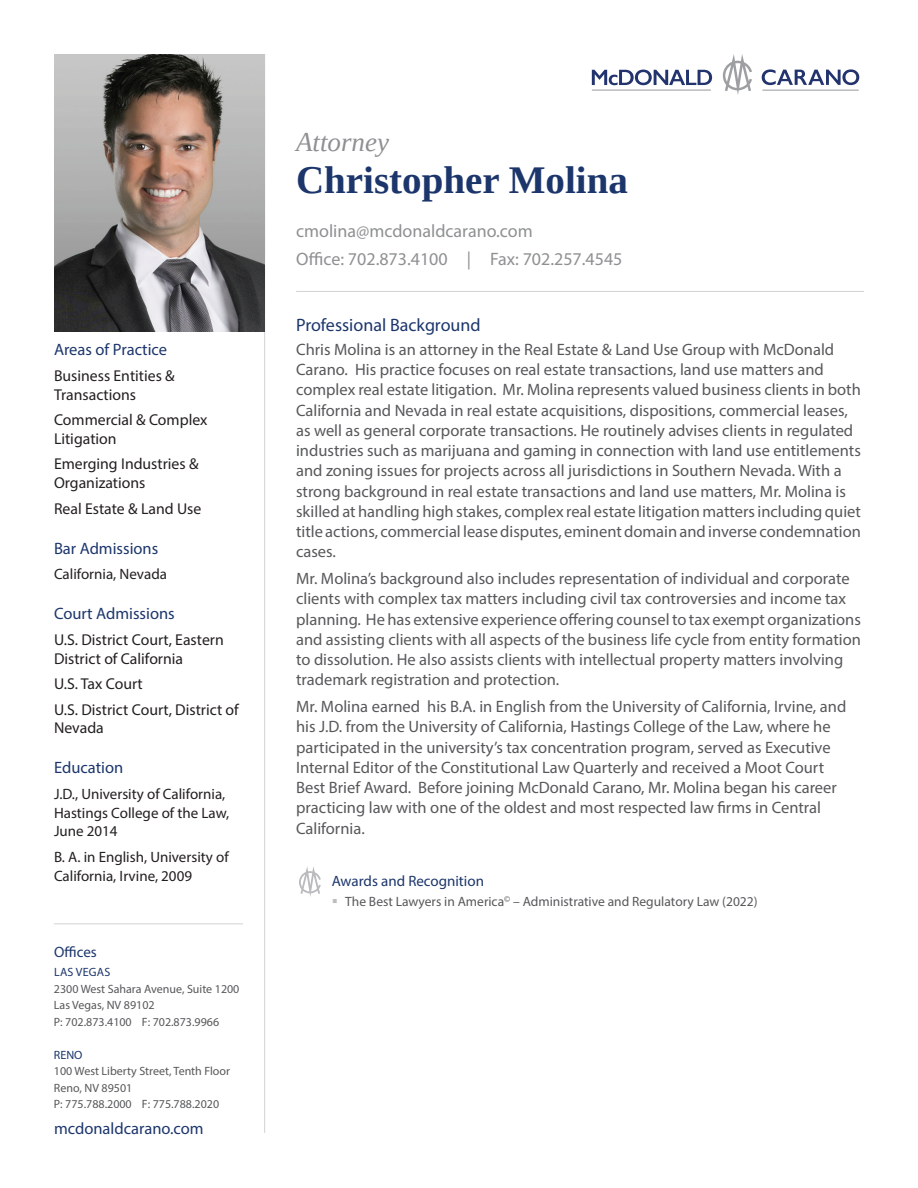
<style>
.page{position:relative;width:918px;height:1188px;background:#fff}
.page>*{position:absolute;margin:0;border:0;box-sizing:border-box;transform-origin:0 0}
.t1{font:700 39px "Tinos";color:#1c366c}
.t2{font:italic 27px "Tinos";color:#8e9091}
.t3{font:18px "Myriad Pro";color:#8e9091}
.t4{font:18px "Myriad Pro";color:#1c366c}
.t5{font:16.5px/20.2px "Myriad Pro";color:#57585a}
.t6{font:16.5px "Myriad Pro";color:#1c366c}
.t7{font:15.75px/18.8px "Myriad Pro";color:#231f20}
.t8{font:15px/18.8px "Myriad Pro";color:#231f20}
.t9{font:15px "Myriad Pro";color:#1c366c}
.t10{font:13.5px "Myriad Pro";color:#57585a}
.t11{font:12px/16.5px "Myriad Pro";color:#57585a}
.t12{font:12px "Myriad Pro";letter-spacing:.02em;color:#1c366c}
</style>
<div class="page">
<hr style="left:264px;top:54px;width:1px;height:1079px;background:#d1d2d4">
<hr style="left:54px;top:923px;width:189px;height:1px;background:#d1d2d4">
<hr style="left:592px;top:90px;width:119px;height:1px;background:#9d9fa2">
<hr style="left:762px;top:90px;width:97px;height:1px;background:#9d9fa2">
<svg style="left:723px;top:54px;width:29px;height:41px"></svg>
<svg style="left:592px;top:70px;width:120px;height:15px"></svg>
<svg style="left:762px;top:69px;width:97px;height:16px"></svg>
<hr style="left:296px;top:291px;width:568px;height:1px;background:#d1d2d4">
<img style="left:54px;top:54px;width:211px;height:277px">
<svg style="left:299px;top:866px;width:22px;height:31px"></svg>
<p class="t6" style="left:54px;top:340px;width:115px">Areas of Practice</p>
<p class="t7" style="left:54px;top:366px;width:122px">Business Entities &amp;<br>Transactions</p>
<p class="t7" style="left:54px;top:410px;width:155px">Commercial &amp; Complex<br>Litigation</p>
<p class="t7" style="left:54px;top:455px;width:146px">Emerging Industries &amp;<br>Organizations</p>
<p class="t7" style="left:54px;top:499px;width:149px">Real Estate &amp; Land Use</p>
<p class="t6" style="left:54px;top:538px;width:106px">Bar Admissions</p>
<p class="t8" style="left:54px;top:565px;width:115px">California, Nevada</p>
<p class="t6" style="left:54px;top:604px;width:122px">Court Admissions</p>
<p class="t7" style="left:54px;top:630px;width:171px">U.S. District Court, Eastern<br>District of California</p>
<p class="t7" style="left:54px;top:671px;width:186px;line-height:25.5px">U.S. Tax Court<br>U.S. District Court, District of</p>
<p class="t7" style="left:54px;top:718px;width:51px">Nevada</p>
<p class="t6" style="left:54px;top:758px;width:71px">Education</p>
<p class="t8" style="left:54px;top:784px;width:177px">J.D., University of California,<br>Hastings College of the Law,<br>June 2014</p>
<p class="t8" style="left:54px;top:847px;width:176px">B. A. in English, University of<br>California, Irvine, 2009</p>
<p class="t9" style="left:54px;top:942px;width:44px">Offices</p>
<p class="t12" style="left:54px;top:965px;width:58px">LAS VEGAS</p>
<p class="t11" style="left:54px;top:980px;width:187px">2300 West Sahara Avenue, Suite 1200<br>Las Vegas, NV 89102<br>P: 702.873.4100 F: 702.873.9966</p>
<p class="t12" style="left:54px;top:1047px;width:30px">RENO</p>
<p class="t11" style="left:54px;top:1063px;width:178px">100 West Liberty Street, Tenth Floor<br>Reno, NV 89501<br>P: 775.788.2000 F: 775.788.2020</p>
<p class="t6" style="left:54px;top:1118px;width:151px">mcdonaldcarano.com</p>
<h2 class="t2" style="left:296px;top:124px;width:94px">Attorney</h2>
<h1 class="t1" style="left:296px;top:153px;width:333px">Christopher Molina</h1>
<p class="t3" style="left:296px;top:220px;width:238px">cmolina@mcdonaldcarano.com</p>
<p class="t3" style="left:296px;top:247px;width:328px">Office: 702.873.4100 | Fax: 702.257.4545</p>
<p class="t4" style="left:296px;top:314px;width:186px">Professional Background</p>
<p class="t5" style="left:296px;top:339px;width:566px">Chris Molina is an attorney in the Real Estate &amp; Land Use Group with McDonald Carano. His practice focuses on real estate transactions, land use matters and complex real estate litigation. Mr. Molina represents valued business clients in both California and Nevada in real estate acquisitions, dispositions, commercial leases, as well as general corporate transactions. He routinely advises clients in regulated industries such as marijuana and gaming in connection with land use entitlements and zoning issues for projects across all jurisdictions in Southern Nevada. With a strong background in real estate transactions and land use matters, Mr. Molina is skilled at handling high stakes, complex real estate litigation matters including quiet title actions, commercial lease disputes, eminent domain and inverse condemnation cases.</p>
<p class="t5" style="left:296px;top:568px;width:566px">Mr. Molina’s background also includes representation of individual and corporate clients with complex tax matters including civil tax controversies and income tax planning. He has extensive experience offering counsel to tax exempt organizations and assisting clients with all aspects of the business life cycle from entity formation to dissolution. He also assists clients with intellectual property matters involving trademark registration and protection.</p>
<p class="t5" style="left:296px;top:696px;width:552px">Mr. Molina earned his B.A. in English from the University of California, Irvine, and his J.D. from the University of California, Hastings College of the Law, where he participated in the university’s tax concentration program, served as Executive Internal Editor of the Constitutional Law Quarterly and received a Moot Court Best Brief Award. Before joining McDonald Carano, Mr. Molina began his career practicing law with one of the oldest and most respected law firms in Central California.</p>
<p class="t9" style="left:332px;top:872px;width:154px">Awards and Recognition</p>
<p class="t10" style="left:345px;top:893px;width:414px">The Best Lawyers in America<sup>©</sup> – Administrative and Regulatory Law (2022)</p>
</div>
